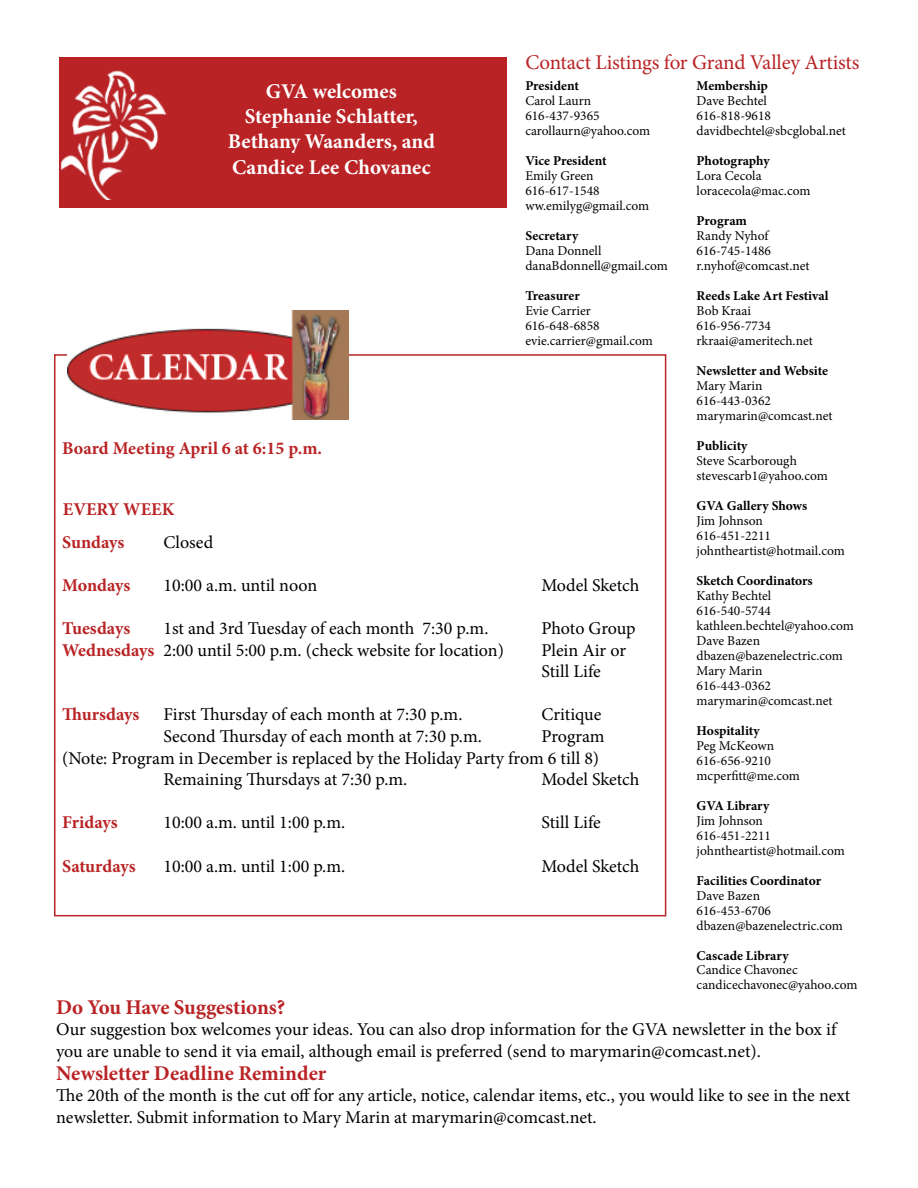
<style>
.page{position:relative;width:918px;height:1188px;background:#fff}
.page>*{position:absolute;margin:0;border:0;box-sizing:border-box;transform-origin:0 0}
.t1{font:700 21px/25.2px "Minion Pro";color:#fff;text-align:center}
.t2{font:700 21px "Minion Pro";letter-spacing:-.005em;color:#b92325}
.t3{font:21px "Minion Pro";letter-spacing:-.01em;color:#b92325}
.t4{font:18px/21.6px "Minion Pro";color:#000}
.t5{font:700 18px/32.1px "Minion Pro";color:#b92325}
.t6{font:13.5px/15px "Minion Pro";color:#000}
.t7{font:700 13.5px "Minion Pro";color:#000}
.s1{font-weight:700;color:#b92325}
</style>
<div class="page">
<div style="left:59px;top:58px;width:448px;height:150px;background:#b92325"></div>
<img style="left:67px;top:311px;width:282px;height:108px">
<img style="left:60px;top:70px;width:107px;height:130px">
<h1 class="t3" style="left:525px;top:48px;width:336px">Contact Listings for Grand Valley Artists</h1>
<p class="t7" style="left:525px;top:76px;width:55px">President</p>
<p class="t6" style="left:525px;top:93px;width:127px">Carol Laurn<br>616-437-9365 carollaurn@yahoo.com</p>
<p class="t7" style="left:525px;top:151px;width:83px">Vice President</p>
<p class="t6" style="left:525px;top:168px;width:126px">Emily Green<br>616-617-1548 ww.emilyg@gmail.com</p>
<p class="t7" style="left:525px;top:226px;width:55px">Secretary</p>
<p class="t6" style="left:525px;top:243px;width:144px">Dana Donnell danaBdonnell@gmail.com</p>
<p class="t7" style="left:525px;top:286px;width:56px">Treasurer</p>
<p class="t6" style="left:525px;top:303px;width:129px">Evie Carrier<br>616-648-6858 evie.carrier@gmail.com</p>
<p class="t7" style="left:697px;top:76px;width:73px">Membership</p>
<p class="t6" style="left:697px;top:93px;width:151px">Dave Bechtel<br>616-818-9618 davidbechtel@sbcglobal.net</p>
<p class="t7" style="left:697px;top:151px;width:75px">Photography</p>
<p class="t6" style="left:697px;top:168px;width:115px">Lora Cecola loracecola@mac.com</p>
<p class="t7" style="left:697px;top:211px;width:52px">Program</p>
<p class="t6" style="left:697px;top:228px;width:114px">Randy Nyhof<br>616-745-1486 r.nyhof@comcast.net</p>
<p class="t7" style="left:697px;top:286px;width:134px">Reeds Lake Art Festival</p>
<p class="t6" style="left:697px;top:303px;width:118px">Bob Kraai<br>616-956-7734 rkraai@ameritech.net</p>
<p class="t7" style="left:697px;top:361px;width:133px">Newsletter and Website</p>
<p class="t6" style="left:697px;top:378px;width:137px">Mary Marin<br>616-443-0362 marymarin@comcast.net</p>
<p class="t7" style="left:697px;top:436px;width:52px">Publicity</p>
<p class="t6" style="left:697px;top:453px;width:133px">Steve Scarborough stevescarb1@yahoo.com</p>
<p class="t7" style="left:697px;top:496px;width:112px">GVA Gallery Shows</p>
<p class="t6" style="left:697px;top:513px;width:150px">Jim Johnson<br>616-451-2211 johntheartist@hotmail.com</p>
<p class="t7" style="left:697px;top:571px;width:118px">Sketch Coordinators</p>
<p class="t6" style="left:697px;top:588px;width:159px">Kathy Bechtel<br>616-540-5744 kathleen.bechtel@yahoo.com<br>Dave Bazen dbazen@bazenelectric.com<br>Mary Marin<br>616-443-0362 marymarin@comcast.net</p>
<p class="t7" style="left:697px;top:721px;width:65px">Hospitality</p>
<p class="t6" style="left:697px;top:738px;width:105px">Peg McKeown<br>616-656-9210 mcperfitt@me.com</p>
<p class="t7" style="left:697px;top:796px;width:74px">GVA Library</p>
<p class="t6" style="left:697px;top:813px;width:150px">Jim Johnson<br>616-451-2211 johntheartist@hotmail.com</p>
<p class="t7" style="left:697px;top:871px;width:126px">Facilities Coordinator</p>
<p class="t6" style="left:697px;top:888px;width:148px">Dave Bazen<br>616-453-6706 dbazen@bazenelectric.com</p>
<p class="t7" style="left:697px;top:946px;width:93px">Cascade Library</p>
<p class="t6" style="left:697px;top:963px;width:162px">Candice Chavonec candicechavonec@yahoo.com</p>
<h1 class="t1" style="left:228px;top:78px;width:209px">GVA welcomes<br>Stephanie Schlatter,<br>Bethany Waanders, and<br>Candice Lee Chovanec</h1>
<h2 class="t5" style="left:62px;top:432px;width:261px">Board Meeting April 6 at 6:15 p.m.</h2>
<h2 class="t5" style="left:62px;top:493px;width:114px">EVERY WEEK<br>Sundays</h2>
<h2 class="t4" style="left:163px;top:531px;width:51px">Closed</h2>
<h2 class="t5" style="left:62px;top:569px;width:70px">Mondays</h2>
<h2 class="t4" style="left:163px;top:574px;width:155px">10:00 a.m. until noon</h2>
<h2 class="t4" style="left:541px;top:574px;width:99px">Model Sketch</h2>
<h2 class="t5" style="left:62px;top:612px;width:70px">Tuesdays</h2>
<h2 class="t4" style="left:163px;top:618px;width:327px">1st and 3rd Tuesday of each month 7:30 p.m.</h2>
<h2 class="t4" style="left:541px;top:618px;width:96px">Photo Group</h2>
<h2 class="t4" style="left:62px;top:639px;width:443px"><span class="s1">Wednesdays</span> 2:00 until 5:00 p.m. (check website for location)</h2>
<h2 class="t4" style="left:541px;top:639px;width:86px">Plein Air or<br>Still Life</h2>
<h2 class="t5" style="left:62px;top:698px;width:79px">Thursdays</h2>
<h2 class="t4" style="left:163px;top:704px;width:301px">First Thursday of each month at 7:30 p.m.</h2>
<h2 class="t4" style="left:541px;top:704px;width:61px">Critique</h2>
<h2 class="t4" style="left:163px;top:726px;width:320px">Second Thursday of each month at 7:30 p.m.</h2>
<h2 class="t4" style="left:541px;top:726px;width:65px">Program</h2>
<h2 class="t4" style="left:62px;top:747px;width:539px">(Note: Program in December is replaced by the Holiday Party from 6 till 8)</h2>
<h2 class="t4" style="left:163px;top:769px;width:246px">Remaining Thursdays at 7:30 p.m.</h2>
<h2 class="t4" style="left:541px;top:769px;width:99px">Model Sketch</h2>
<h2 class="t5" style="left:62px;top:806px;width:57px">Fridays</h2>
<h2 class="t4" style="left:163px;top:812px;width:183px">10:00 a.m. until 1:00 p.m.</h2>
<h2 class="t4" style="left:541px;top:812px;width:61px">Still Life</h2>
<h2 class="t5" style="left:62px;top:850px;width:75px">Saturdays</h2>
<h2 class="t4" style="left:163px;top:855px;width:183px">10:00 a.m. until 1:00 p.m.</h2>
<h2 class="t4" style="left:541px;top:855px;width:99px">Model Sketch</h2>
<h1 class="t2" style="left:56px;top:992px;width:230px">Do You Have Suggestions?</h1>
<h2 class="t4" style="left:56px;top:1019px;width:782px">Our suggestion box welcomes your ideas. You can also drop information for the GVA newsletter in the box if you are unable to send it via email, although email is preferred (send to marymarin@comcast.net).</h2>
<h1 class="t2" style="left:56px;top:1058px;width:272px">Newsletter Deadline Reminder</h1>
<h2 class="t4" style="left:56px;top:1085px;width:796px">The 20th of the month is the cut off for any article, notice, calendar items, etc., you would like to see in the next newsletter. Submit information to Mary Marin at marymarin@comcast.net.</h2>
</div>
